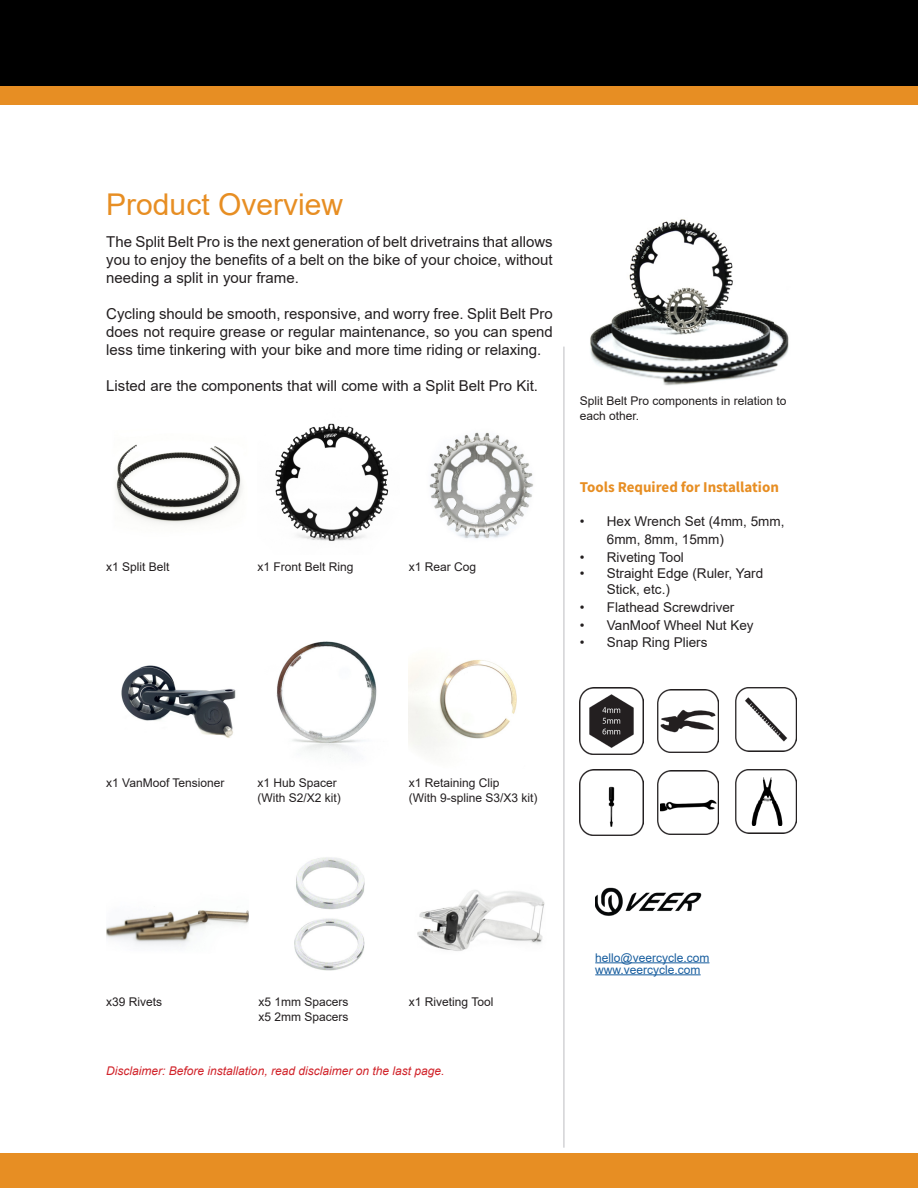
<style>
.page{position:relative;width:918px;height:1188px;background:#fff}
.page>*{position:absolute;margin:0;border:0;box-sizing:border-box;transform-origin:0 0}
.Heading1{font:30px "Arial";color:#e78e23}
.Body_Text_-_Justifie{font:15px/18px "Arial";color:#231f20;text-align:justify}
.Heading3{font:700 15px "Source Sans Pro";color:#e78e23}
.t1{font:13.5px/18px "Arial";color:#231f20}
.Figure_Caption{font:12px/15px "Arial";color:#231f20}
.Figure_Caption-2{font:italic 12px "Arial";color:#d1232a}
.Small_Type{font:12px "Arial";color:#175d9e}
</style>
<div class="page">
<div style="left:0;top:1154px;width:918px;height:34px;background:#e78e23"></div>
<hr style="left:564px;top:347px;width:1px;height:801px;background:#bcbdc0">
<div style="left:0;top:85px;width:918px;height:19px;background:#e78e23"></div>
<img style="left:590px;top:219px;width:199px;height:167px">
<img style="left:115px;top:444px;width:127px;height:80px">
<img style="left:106px;top:910px;width:143px;height:36px">
<img style="left:275px;top:423px;width:114px;height:118px">
<img style="left:417px;top:890px;width:128px;height:61px">
<img style="left:429px;top:432px;width:104px;height:107px">
<img style="left:294px;top:857px;width:71px;height:114px">
<img style="left:595px;top:887px;width:107px;height:29px">
<div style="left:0;top:0;width:918px;height:85px;background:#000"></div>
<img style="left:121px;top:665px;width:115px;height:73px">
<img style="left:276px;top:641px;width:101px;height:112px">
<img style="left:409px;top:660px;width:108px;height:93px">
<hr style="left:595px;top:962px;width:114px;height:1px;background:#175d9e">
<hr style="left:595px;top:974px;width:106px;height:1px;background:#175d9e">
<img style="left:580px;top:688px;width:63px;height:66px">
<img style="left:658px;top:689px;width:61px;height:64px">
<img style="left:735px;top:688px;width:61px;height:64px">
<img style="left:580px;top:769px;width:63px;height:61px">
<img style="left:658px;top:771px;width:61px;height:63px">
<img style="left:735px;top:773px;width:61px;height:60px">
<div style="left:590px;top:773px;width:46px;height:57px;background:#fff"></div>
<img style="left:582px;top:775px;width:59px;height:61px">
<img style="left:660px;top:775px;width:56px;height:58px">
<img style="left:739px;top:769px;width:56px;height:57px">
<p class="Heading1" style="left:106px;top:184px;width:238px">Product Overview</p>
<p class="Body_Text_-_Justifie" style="left:106px;top:232px;width:448px">The Split Belt Pro is the next generation of belt drivetrains that allows you to enjoy the benefits of a belt on the bike of your choice, without needing a split in your frame.</p>
<p class="Body_Text_-_Justifie" style="left:106px;top:304px;width:448px">Cycling should be smooth, responsive, and worry free. Split Belt Pro does not require grease or regular maintenance, so you can spend less time tinkering with your bike and more time riding or relaxing.</p>
<p class="Body_Text_-_Justifie" style="left:106px;top:376px;width:433px">Listed are the components that will come with a Split Belt Pro Kit.</p>
<p class="Figure_Caption" style="left:106px;top:559px;width:65px">x1 Split Belt</p>
<p class="Figure_Caption" style="left:258px;top:559px;width:98px">x1 Front Belt Ring</p>
<p class="Figure_Caption" style="left:409px;top:559px;width:69px">x1 Rear Cog</p>
<p class="Figure_Caption" style="left:580px;top:393px;width:208px">Split Belt Pro components in relation to each other.</p>
<p class="Heading3" style="left:580px;top:477px;width:201px">Tools Required for Installation</p>
<p class="t1" style="left:607px;top:512px;width:179px;text-indent:-27px">• Hex Wrench Set (4mm, 5mm,<br>6mm, 8mm, 15mm)</p>
<p class="t1" style="left:580px;top:548px;width:106px">• Riveting Tool</p>
<p class="t1" style="left:607px;top:565px;width:158px;line-height:16.2px;text-indent:-27px">• Straight Edge (Ruler, Yard<br>Stick, etc.)</p>
<p class="t1" style="left:580px;top:599px;width:156px">• Flathead Screwdriver</p>
<p class="t1" style="left:580px;top:617px;width:175px">• VanMoof Wheel Nut Key</p>
<p class="t1" style="left:580px;top:633px;width:129px">• Snap Ring Pliers</p>
<p class="Figure_Caption" style="left:106px;top:775px;width:120px">x1 VanMoof Tensioner</p>
<p class="Figure_Caption" style="left:258px;top:775px;width:81px">x1 Hub Spacer</p>
<p class="Figure_Caption" style="left:258px;top:790px;width:85px">(With S2/X2 kit)</p>
<p class="Figure_Caption" style="left:409px;top:775px;width:92px">x1 Retaining Clip</p>
<p class="Figure_Caption" style="left:409px;top:790px;width:130px">(With 9-spline S3/X3 kit)</p>
<p class="Figure_Caption" style="left:106px;top:994px;width:58px">x39 Rivets</p>
<p class="Figure_Caption" style="left:258px;top:994px;width:92px">x5 1mm Spacers</p>
<p class="Figure_Caption" style="left:258px;top:1009px;width:92px">x5 2mm Spacers</p>
<p class="Figure_Caption" style="left:409px;top:994px;width:86px">x1 Riveting Tool</p>
<p class="Figure_Caption-2" style="left:106px;top:1063px;width:340px">Disclaimer: Before installation, read disclaimer on the last page.</p>
<p class="Small_Type" style="left:595px;top:949px;width:116px">hello@veercycle.com</p>
<p class="Small_Type" style="left:595px;top:961px;width:107px">www.veercycle.com</p>
</div>
